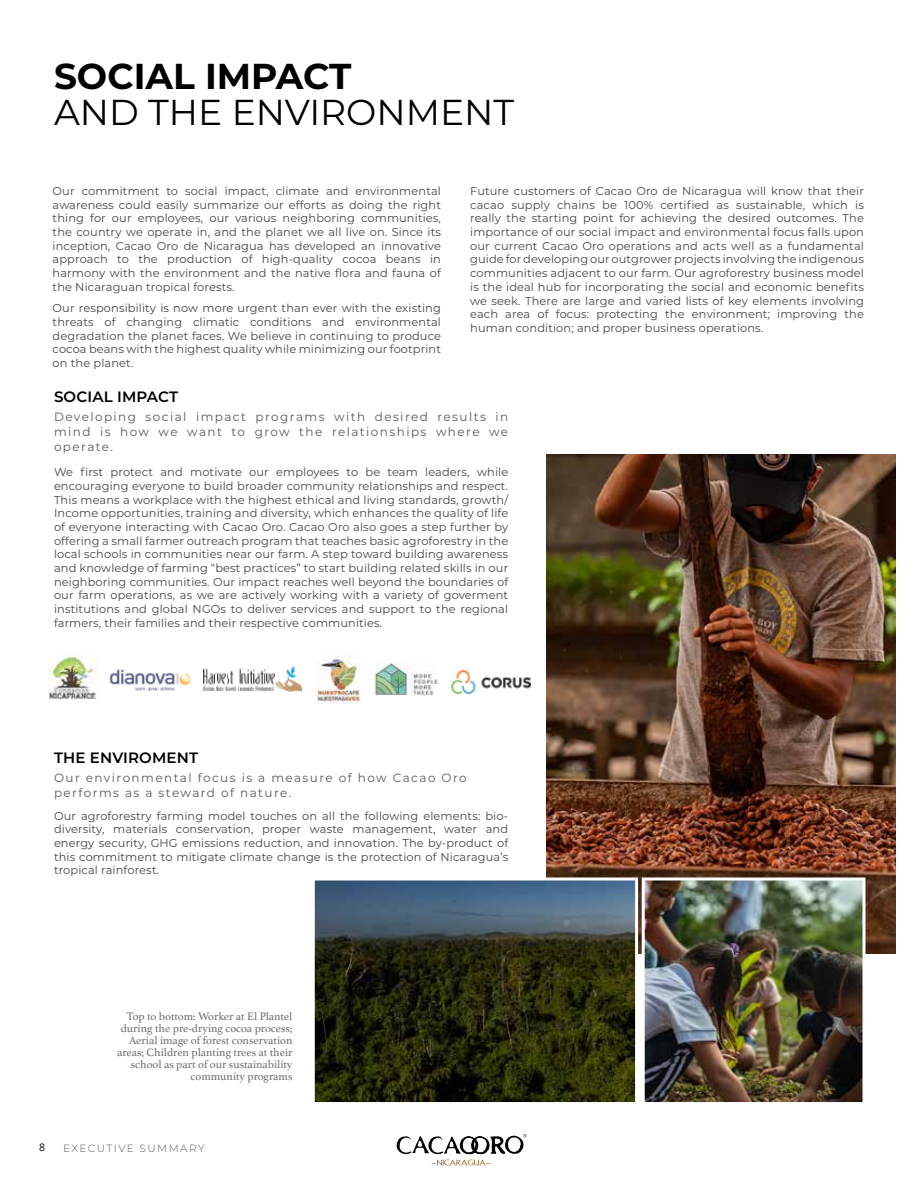
<style>
.page{position:relative;width:918px;height:1188px;background:#fff}
.page>*{position:absolute;margin:0;border:0;box-sizing:border-box;transform-origin:0 0}
.t1{font:36px "Montserrat";color:#000}
.t2{font:700 36px "Montserrat";color:#000}
.t3{font:600 15px "Montserrat";letter-spacing:.01em;color:#000}
.t4{font:12px/15px "Montserrat";letter-spacing:.12em;color:#58595b;text-align:justify}
.t5{font:11.4px/13.6px "Montserrat";letter-spacing:.01em;color:#414042;text-align:justify}
.t6{font:11.4px/12px "Athelas";color:#6d6e71;text-align:right}
.t7{font:300 10.5px "Montserrat";letter-spacing:.14em;color:#58595b}
.t8{font:10.5px "Open Sans";color:#000}
</style>
<div class="page">
<img style="left:547px;top:454px;width:349px;height:500px">
<img style="left:316px;top:882px;width:318px;height:219px">
<div style="left:312px;top:878px;width:326px;height:227px;border:3px solid #fff"></div>
<img style="left:646px;top:882px;width:216px;height:219px">
<div style="left:642px;top:878px;width:224px;height:227px;border:3px solid #fff"></div>
<svg style="left:397px;top:1134px;width:129px;height:31px"></svg>
<img style="left:316px;top:654px;width:44px;height:49px">
<img style="left:375px;top:663px;width:64px;height:33px">
<img style="left:452px;top:671px;width:79px;height:22px">
<img style="left:49px;top:655px;width:49px;height:43px">
<img style="left:109px;top:669px;width:82px;height:23px">
<img style="left:204px;top:666px;width:97px;height:26px">
<h1 class="t2" style="left:54px;top:50px;width:299px">SOCIAL IMPACT</h1>
<h1 class="t1" style="left:54px;top:87px;width:462px">AND THE ENVIRONMENT</h1>
<p class="t5" style="left:53px;top:184px;width:390px">Our commitment to social impact, climate and environmental awareness could easily summarize our efforts as doing the right thing for our employees, our various neighboring communities, the country we operate in, and the planet we all live on. Since its inception, Cacao Oro de Nicaragua has developed an innovative approach to the production of high-quality cocoa beans in harmony with the environment and the native flora and fauna of the Nicaraguan tropical forests.</p>
<p class="t5" style="left:53px;top:301px;width:390px">Our responsibility is now more urgent than ever with the existing threats of changing climatic conditions and environmental degradation the planet faces. We believe in continuing to produce cocoa beans with the highest quality while minimizing our footprint on the planet.</p>
<p class="t5" style="left:470px;top:184px;width:395px">Future customers of Cacao Oro de Nicaragua will know that their cacao supply chains be 100% certified as sustainable, which is really the starting point for achieving the desired outcomes. The importance of our social impact and environmental focus falls upon our current Cacao Oro operations and acts well as a fundamental guide for developing our outgrower projects involving the indigenous communities adjacent to our farm. Our agroforestry business model is the ideal hub for incorporating the social and economic benefits we seek. There are large and varied lists of key elements involving each area of focus: protecting the environment; improving the human condition; and proper business operations.</p>
<h2 class="t3" style="left:54px;top:386px;width:126px">SOCIAL IMPACT</h2>
<p class="t4" style="left:54px;top:409px;width:456px">Developing social impact programs with desired results in mind is how we want to grow the relationships where we operate.</p>
<p class="t5" style="left:54px;top:465px;width:456px">We first protect and motivate our employees to be team leaders, while encouraging everyone to build broader community relationships and respect.<br>This means a workplace with the highest ethical and living standards, growth/ Income opportunities, training and diversity, which enhances the quality of life of everyone interacting with Cacao Oro. Cacao Oro also goes a step further by offering a small farmer outreach program that teaches basic agroforestry in the local schools in communities near our farm. A step toward building awareness and knowledge of farming “best practices” to start building related skills in our neighboring communities. Our impact reaches well beyond the boundaries of our farm operations, as we are actively working with a variety of goverment institutions and global NGOs to deliver services and support to the regional farmers, their families and their respective communities.</p>
<h2 class="t3" style="left:54px;top:747px;width:146px">THE ENVIROMENT</h2>
<p class="t4" style="left:54px;top:770px;width:414px">Our environmental focus is a measure of how Cacao Oro performs as a steward of nature.</p>
<p class="t5" style="left:54px;top:808px;width:456px">Our agroforestry farming model touches on all the following elements: bio&shy;diversity, materials conservation, proper waste management, water and energy security, GHG emissions reduction, and innovation. The by-product of this commitment to mitigate climate change is the protection of Nicaragua’s tropical rainforest.</p>
<p class="t6" style="left:117px;top:1009px;width:177px">Top to bottom: Worker at El Plantel during the pre-drying cocoa process; Aerial image of forest conservation areas; Children planting trees at their school as part of our sustainability community programs</p>
<p class="t8" style="left:39px;top:1140px;width:8px">8</p>
<p class="t7" style="left:63px;top:1141px;width:143px">EXECUTIVE SUMMARY</p>
</div>
